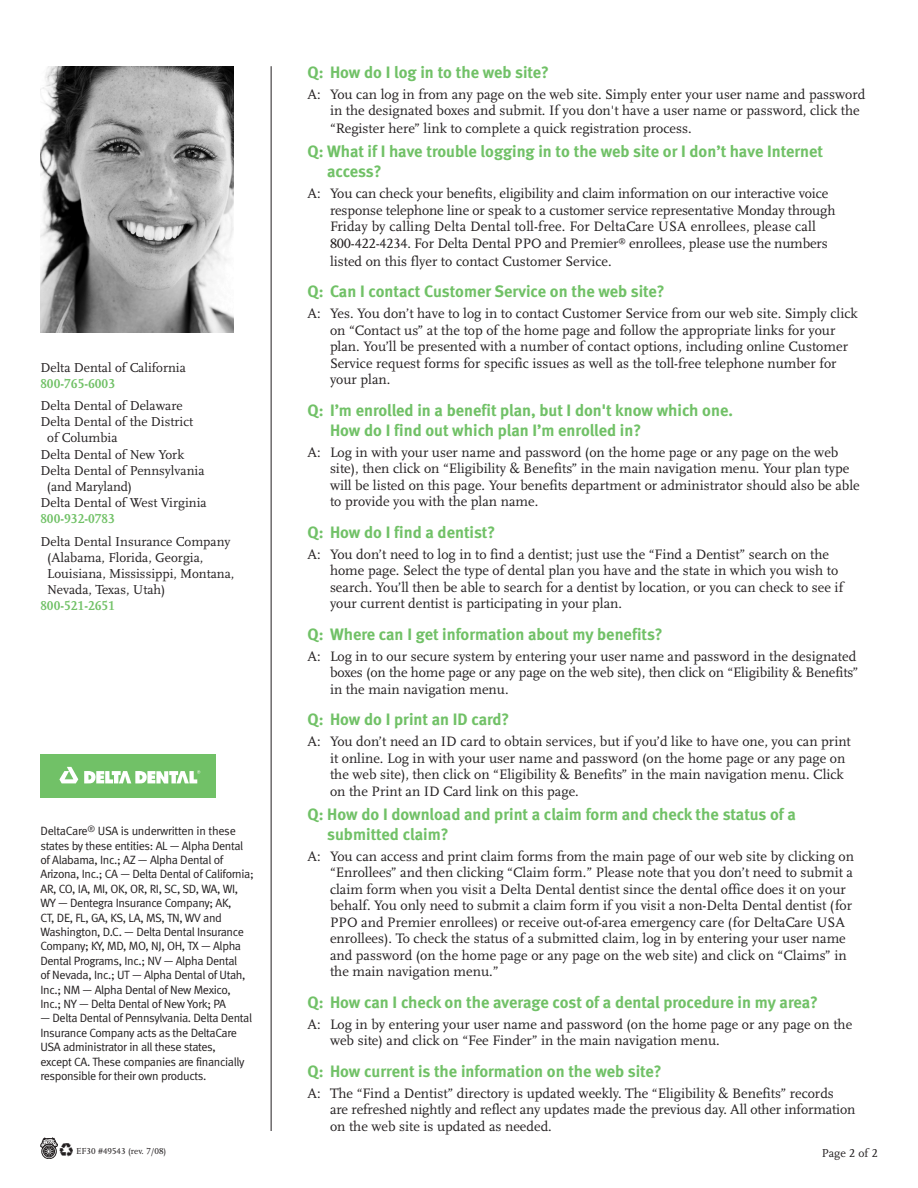
<style>
.page{position:relative;width:918px;height:1188px;background:#fff}
.page>*{position:absolute;margin:0;border:0;box-sizing:border-box;transform-origin:0 0}
.t1{font:16.5px/19.8px "Meta Bold LF";color:#71c167}
.t2{font:14.25px/16.5px "Scala LF";color:#231f20}
.t3{font:13.5px/16.2px "Scala LF";color:#231f20}
.t4{font:700 13.5px "Scala LF";color:#71c167}
.t5{font:12px/14.4px "Meta Normal LF";letter-spacing:-.03em;color:#231f20}
.t6{font:12px "Scala LF";color:#231f20}
.t7{font:9px "Scala LF";color:#231f20}
.s1{font-weight:700;color:#71c167}
.s2{font-family:"Recycle";font-size:13.5px}
</style>
<div class="page">
<hr style="left:271px;top:66px;width:1px;height:1065px;background:#231f20">
<img style="left:40px;top:66px;width:194px;height:266px">
<div style="left:42px;top:1144px;width:14px;height:15px;border:1px solid #231f20;border-radius:50%"></div>
<svg style="left:40px;top:1138px;width:18px;height:20px"></svg>
<div style="left:40px;top:754px;width:176px;height:43px;background:#71c167"></div>
<svg style="left:59px;top:767px;width:19px;height:16px"></svg>
<svg style="left:84px;top:770px;width:116px;height:14px"></svg>
<p class="t3" style="left:40px;top:359px;width:147px">Delta Dental of California<br><span class="s1">800-765-6003</span></p>
<p class="t3" style="left:40px;top:398px;width:144px">Delta Dental of Delaware</p>
<p class="t3" style="left:47px;top:414px;width:148px;text-indent:-7px">Delta Dental of the District of Columbia</p>
<p class="t3" style="left:40px;top:446px;width:145px">Delta Dental of New York</p>
<p class="t3" style="left:47px;top:462px;width:159px;text-indent:-6px">Delta Dental of Pennsylvania (and Maryland)</p>
<p class="t3" style="left:40px;top:495px;width:168px">Delta Dental of West Virginia<br><span class="s1">800-932-0783</span></p>
<p class="t3" style="left:47px;top:533px;width:189px;text-indent:-7px">Delta Dental Insurance Company (Alabama, Florida, Georgia,<br>Louisiana, Mississippi, Montana,<br>Nevada, Texas, Utah)</p>
<p class="t4" style="left:40px;top:598px;width:76px">800-521-2651</p>
<p class="t5" style="left:40px;top:824px;width:215px">DeltaCare<sup>®</sup> USA is underwritten in these states by these entities: AL — Alpha Dental of Alabama, Inc.; AZ — Alpha Dental of Arizona, Inc.; CA — Delta Dental of California; AR, CO, IA, MI, OK, OR, RI, SC, SD, WA, WI, WY — Dentegra Insurance Company; AK,<br>CT, DE, FL, GA, KS, LA, MS, TN, WV and Washington, D.C. — Delta Dental Insurance Company; KY, MD, MO, NJ, OH, TX — Alpha Dental Programs, Inc.; NV — Alpha Dental<br>of Nevada, Inc.; UT — Alpha Dental of Utah, Inc.; NM — Alpha Dental of New Mexico, Inc.; NY — Delta Dental of New York; PA</p>
<p class="t5" style="left:40px;top:1011px;width:213px">— Delta Dental of Pennsylvania. Delta Dental Insurance Company acts as the DeltaCare USA administrator in all these states,<br>except CA. These companies are financially responsible for their own products.</p>
<p class="t7" style="left:59px;top:1147px;width:109px"><span class="s2">C</span> EF30 #49543 (rev. 7/08)</p>
<p class="t1" style="left:308px;top:62px;width:243px">Q: How do I log in to the web site?</p>
<p class="t2" style="left:330px;top:86px;width:537px;text-indent:-22px">A: You can log in from any page on the web site. Simply enter your user name and password in the designated boxes and submit. If you don't have a user name or password, click the</p>
<p class="t2" style="left:330px;top:121px;width:363px">“Register here” link to complete a quick registration process.</p>
<p class="t1" style="left:327px;top:141px;width:497px;text-indent:-20px">Q: What if I have trouble logging in to the web site or I don’t have Internet access?</p>
<p class="t2" style="left:330px;top:186px;width:507px;text-indent:-22px">A: You can check your benefits, eligibility and claim information on our interactive voice response telephone line or speak to a customer service representative Monday through Friday by calling Delta Dental toll-free. For DeltaCare USA enrollees, please call 800-422-4234. For Delta Dental PPO and Premier<sup>®</sup> enrollees, please use the numbers</p>
<p class="t2" style="left:330px;top:253px;width:283px">listed on this flyer to contact Customer Service.</p>
<p class="t1" style="left:308px;top:281px;width:359px">Q: Can I contact Customer Service on the web site?</p>
<p class="t2" style="left:330px;top:306px;width:529px;text-indent:-22px">A: Yes. You don’t have to log in to contact Customer Service from our web site. Simply click on “Contact us” at the top of the home page and follow the appropriate links for your plan. You’ll be presented with a number of contact options, including online Customer Service request forms for specific issues as well as the toll-free telephone number for your plan.</p>
<p class="t1" style="left:330px;top:400px;width:404px;text-indent:-22px">Q: I’m enrolled in a benefit plan, but I don't know which one.<br>How do I find out which plan I’m enrolled in?</p>
<p class="t2" style="left:330px;top:444px;width:531px;text-indent:-22px">A: Log in with your user name and password (on the home page or any page on the web site), then click on “Eligibility &amp; Benefits” in the main navigation menu. Your plan type will be listed on this page. Your benefits department or administrator should also be able to provide you with the plan name.</p>
<p class="t1" style="left:308px;top:522px;width:189px">Q: How do I find a dentist?</p>
<p class="t2" style="left:330px;top:546px;width:515px;text-indent:-22px">A: You don’t need to log in to find a dentist; just use the “Find a Dentist” search on the home page. Select the type of dental plan you have and the state in which you wish to search. You’ll then be able to search for a dentist by location, or you can check to see if your current dentist is participating in your plan.</p>
<p class="t1" style="left:308px;top:624px;width:357px">Q: Where can I get information about my benefits?</p>
<p class="t2" style="left:330px;top:648px;width:530px;text-indent:-22px">A: Log in to our secure system by entering your user name and password in the designated boxes (on the home page or any page on the web site), then click on “Eligibility &amp; Benefits” in the main navigation menu.</p>
<p class="t1" style="left:308px;top:709px;width:203px">Q: How do I print an ID card?</p>
<p class="t2" style="left:330px;top:733px;width:522px;text-indent:-22px">A: You don’t need an ID card to obtain services, but if you’d like to have one, you can print it online. Log in with your user name and password (on the home page or any page on the web site), then click on “Eligibility &amp; Benefits” in the main navigation menu. Click on the Print an ID Card link on this page.</p>
<p class="t1" style="left:327px;top:804px;width:470px;text-indent:-20px">Q: How do I download and print a claim form and check the status of a submitted claim?</p>
<p class="t2" style="left:330px;top:848px;width:525px;text-indent:-22px">A: You can access and print claim forms from the main page of our web site by clicking on “Enrollees” and then clicking “Claim form.” Please note that you don’t need to submit a claim form when you visit a Delta Dental dentist since the dental office does it on your behalf. You only need to submit a claim form if you visit a non-Delta Dental dentist (for PPO and Premier enrollees) or receive out-of-area emergency care (for DeltaCare USA enrollees). To check the status of a submitted claim, log in by entering your user name and password (on the home page or any page on the web site) and click on “Claims” in the main navigation menu.”</p>
<p class="t1" style="left:308px;top:992px;width:512px">Q: How can I check on the average cost of a dental procedure in my area?</p>
<p class="t2" style="left:330px;top:1016px;width:524px;text-indent:-22px">A: Log in by entering your user name and password (on the home page or any page on the web site) and click on “Fee Finder” in the main navigation menu.</p>
<p class="t1" style="left:308px;top:1061px;width:356px">Q: How current is the information on the web site?</p>
<p class="t2" style="left:330px;top:1085px;width:527px;text-indent:-22px">A: The “Find a Dentist” directory is updated weekly. The “Eligibility &amp; Benefits” records are refreshed nightly and reflect any updates made the previous day. All other information on the web site is updated as needed.</p>
<p class="t6" style="left:822px;top:1146px;width:57px">Page 2 of 2</p>
</div>
